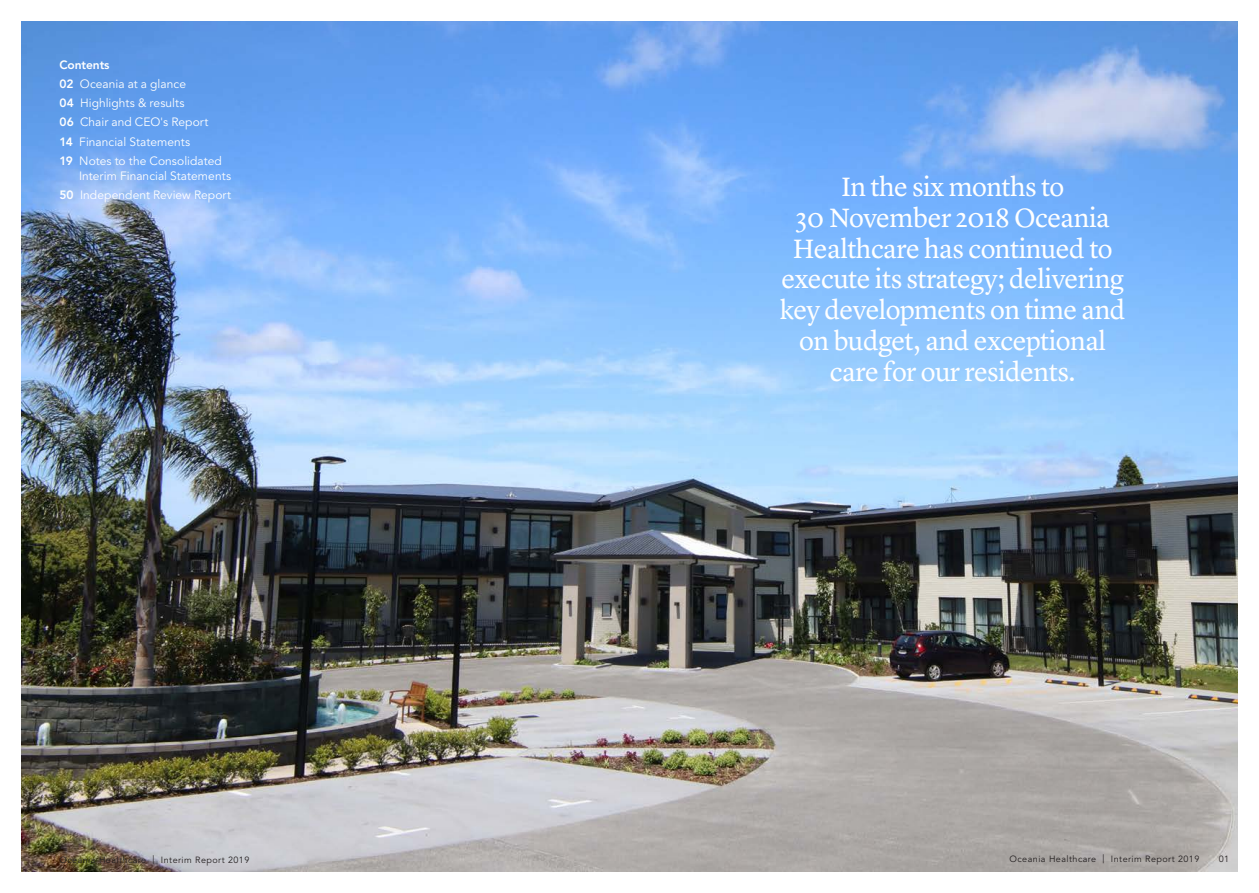
<style>
.page{position:relative;width:1259px;height:893px;background:#fff}
.page>*{position:absolute;margin:0;border:0;box-sizing:border-box;transform-origin:0 0}
.t1{font:27.6px/30.8px "Lyon Text";letter-spacing:-.02em;color:#fff;text-align:center}
.t2{font:12px/19.2px "Avenir";letter-spacing:.005em;color:#fff}
.t3{font:9px "Avenir";letter-spacing:.05em;color:#231f20}
.s1{font-weight:800}
</style>
<div class="page">
<img style="left:21px;top:21px;width:1216px;height:851px">
<p class="t2" style="left:60px;top:55px;width:164px"><span class="s1">Contents<br>02</span> Oceania at a glance<br><span class="s1">04</span> Highlights &amp; results<br><span class="s1">06</span> Chair and CEO's Report<br><span class="s1">14</span> Financial Statements<br><span class="s1">19</span> Notes to the Consolidated</p>
<p class="t2" style="left:60px;top:166px;width:173px;text-align:right">Interim Financial Statements<br><span class="s1">50</span> Independent Review Report</p>
<h1 class="t1" style="left:780px;top:169px;width:347px">In the six months to<br>30 November 2018 Oceania<br>Healthcare has continued to execute its strategy; delivering key developments on time and on budget, and exceptional care for our residents.</h1>
<p class="t3" style="left:60px;top:855px;width:191px">Oceania Healthcare | Interim Report 2019</p>
<p class="t3" style="left:1009px;top:854px;width:191px">Oceania Healthcare | Interim Report 2019</p>
<p class="t3" style="left:1218px;top:854px;width:12px">01</p>
</div>
